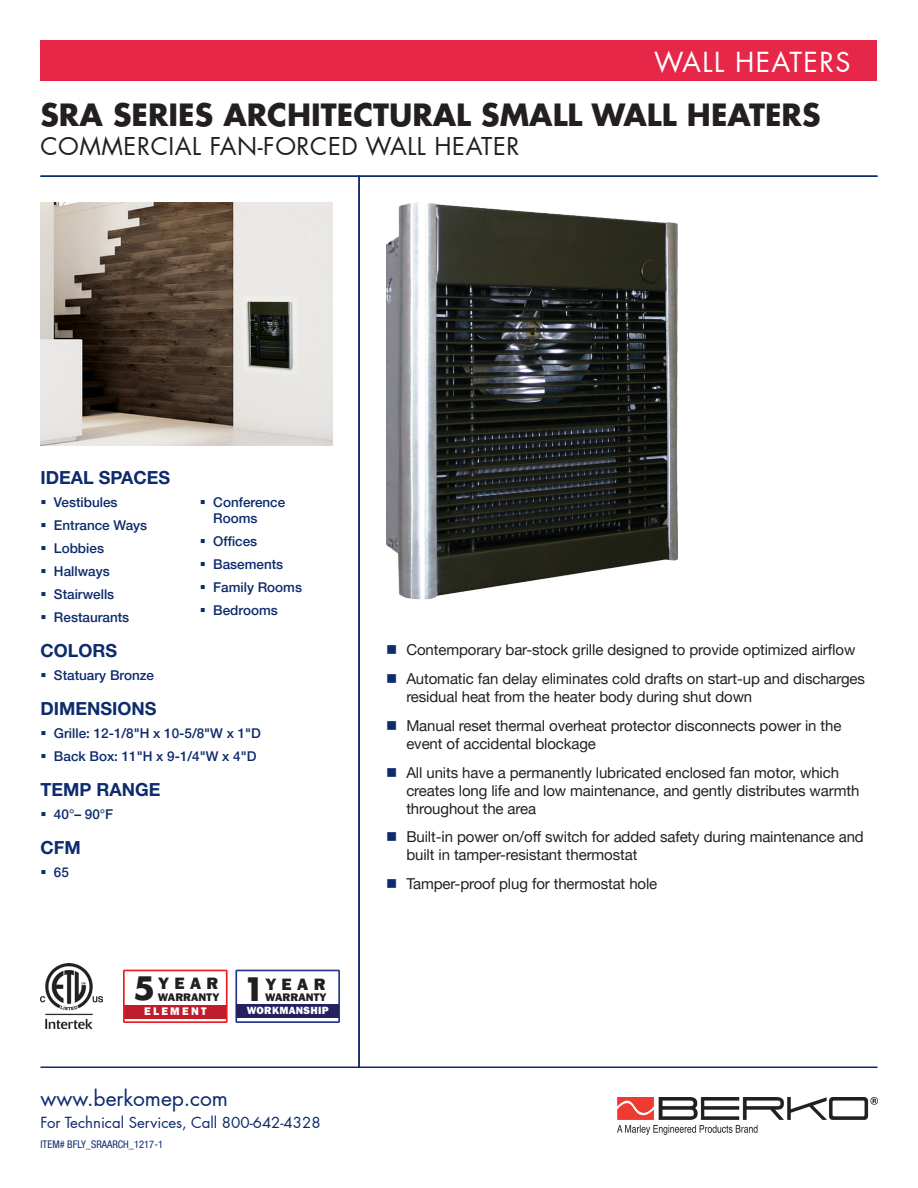
<style>
.page{position:relative;width:918px;height:1188px;background:#fff}
.page>*{position:absolute;margin:0;border:0;box-sizing:border-box;transform-origin:0 0}
.t1{font:700 30px "Futura LT Pro";color:#231f20}
.t2{font:27px "Futura LT Pro";letter-spacing:.05em;color:#fff}
.t3{font:24px "Futura LT Pro";letter-spacing:.025em;color:#231f20}
.t4{font:21px "Futura LT Pro";color:#0d2b6d}
.t5{font:700 18px "Helvetica Neue LT Pro";color:#0d2b6d}
.t6{font:800 17.1px "Franklin Gothic";letter-spacing:.32em;color:#231f20}
.t7{font:15px/18px "Helvetica Neue LT Pro";letter-spacing:-.005em;color:#231f20}
.t8{font:15px "Futura LT Pro";color:#0d2b6d}
.t9{font:500 13.5px/16.2px "Helvetica Neue LT Pro";color:#0d2b6d}
.t10{font:800 11.4px/14.1px "Franklin Gothic";letter-spacing:.035em;color:#231f20}
.t11{font:800 11.4px "Franklin Gothic";color:#231f20}
.t12{font:800 10.8px "Franklin Gothic";letter-spacing:.025em;color:#fff}
.t13{font:condensed 10.5px "Helvetica Neue LT Pro";color:#0d2b6d}
.s1{font-family:"Futura";font-weight:700;font-size:31.35px}
.s2{color:#fff}
.s3{color:#0d2b6d}
</style>
<div class="page">
<img style="left:40px;top:202px;width:292px;height:244px">
<img style="left:40px;top:964px;width:62px;height:65px">
<hr style="left:40px;top:1066px;width:838px;height:2px;background:#0d2b6d">
<div style="left:40px;top:40px;width:838px;height:41px;background:#e62748"></div>
<hr style="left:40px;top:176px;width:838px;height:1px;background:#0d2b6d">
<hr style="left:358px;top:176px;width:2px;height:891px;background:#0d2b6d">
<img style="left:386px;top:202px;width:292px;height:398px">
<img style="left:617px;top:1097px;width:261px;height:38px">
<div style="left:235px;top:970px;width:105px;height:53px;border:2px solid #283890"></div>
<div style="left:236px;top:1004px;width:103px;height:14px;background:#252161"></div>
<div style="left:124px;top:1005px;width:103px;height:13px;background:#be1d2c"></div>
<div style="left:123px;top:970px;width:105px;height:53px;border:2px solid #ee1d23"></div>
<p class="t2" style="left:654px;top:43px;width:198px">WALL HEATERS</p>
<p class="t1" style="left:40px;top:92px;width:782px">SRA SERIES ARCHITECTURAL SMALL WALL HEATERS</p>
<p class="t3" style="left:40px;top:130px;width:480px">COMMERCIAL FAN-FORCED WALL HEATER</p>
<p class="t5" style="left:40px;top:466px;width:131px">IDEAL SPACES</p>
<p class="t9" style="left:40px;top:494px;width:79px">▪ Vestibules</p>
<p class="t9" style="left:40px;top:517px;width:108px">▪ Entrance Ways</p>
<p class="t9" style="left:40px;top:540px;width:65px">▪ Lobbies</p>
<p class="t9" style="left:40px;top:563px;width:71px">▪ Hallways</p>
<p class="t9" style="left:40px;top:586px;width:75px">▪ Stairwells</p>
<p class="t9" style="left:40px;top:608px;width:90px">▪ Restaurants</p>
<p class="t9" style="left:213px;top:494px;width:74px;text-indent:-14px">▪ Conference<br>Rooms</p>
<p class="t9" style="left:200px;top:533px;width:59px">▪ Offices</p>
<p class="t9" style="left:200px;top:556px;width:85px">▪ Basements</p>
<p class="t9" style="left:200px;top:579px;width:104px">▪ Family Rooms</p>
<p class="t9" style="left:200px;top:602px;width:80px">▪ Bedrooms</p>
<p class="t5" style="left:40px;top:640px;width:78px">COLORS</p>
<p class="t9" style="left:40px;top:667px;width:115px">▪ Statuary Bronze</p>
<p class="t5" style="left:40px;top:697px;width:117px">DIMENSIONS</p>
<p class="t9" style="left:40px;top:725px;width:222px">▪ Grille: 12-1/8"H x 10-5/8"W x 1"D</p>
<p class="t9" style="left:40px;top:748px;width:218px">▪ Back Box: 11"H x 9-1/4"W x 4"D</p>
<p class="t5" style="left:40px;top:778px;width:121px">TEMP RANGE</p>
<p class="t9" style="left:40px;top:806px;width:74px">▪ 40°– 90°F</p>
<p class="t5" style="left:40px;top:836px;width:42px">CFM</p>
<p class="t9" style="left:40px;top:864px;width:30px">▪ 65</p>
<p class="t6" style="left:134px;top:973px;width:87px"><span class="s1">5</span>YEAR</p>
<p class="t10" style="left:144px;top:990px;width:77px;text-indent:14px">WARRANTY<br><span class="s2">ELEMENT</span></p>
<p class="t6" style="left:243px;top:973px;width:84px"><span class="s1">1</span>YEAR</p>
<p class="t11" style="left:265px;top:990px;width:63px">WARRANTY</p>
<p class="t12" style="left:247px;top:1004px;width:84px">WORKMANSHIP</p>
<p class="t4" style="left:40px;top:1083px;width:189px">www.berkomep.com</p>
<p class="t8" style="left:40px;top:1112px;width:282px">For Technical Services, Call 800-642-4328</p>
<p class="t13" style="left:40px;top:1138px;width:124px">ITEM# BFLY_SRAARCH_1217-1</p>
<p class="t7" style="left:386px;top:641px;width:471px"><span class="s3">■</span> Contemporary bar-stock grille designed to provide optimized airflow</p>
<p class="t7" style="left:406px;top:669px;width:460px;text-indent:-20px"><span class="s3">■</span> Automatic fan delay eliminates cold drafts on start-up and discharges residual heat from the heater body during shut down</p>
<p class="t7" style="left:406px;top:716px;width:437px;text-indent:-20px"><span class="s3">■</span> Manual reset thermal overheat protector disconnects power in the event of accidental blockage</p>
<p class="t7" style="left:406px;top:763px;width:455px;text-indent:-20px"><span class="s3">■</span> All units have a permanently lubricated enclosed fan motor, which creates long life and low maintenance, and gently distributes warmth throughout the area</p>
<p class="t7" style="left:406px;top:828px;width:459px;text-indent:-20px"><span class="s3">■</span> Built-in power on/off switch for added safety during maintenance and built in tamper-resistant thermostat</p>
<p class="t7" style="left:386px;top:875px;width:273px"><span class="s3">■</span> Tamper-proof plug for thermostat hole</p>
</div>
